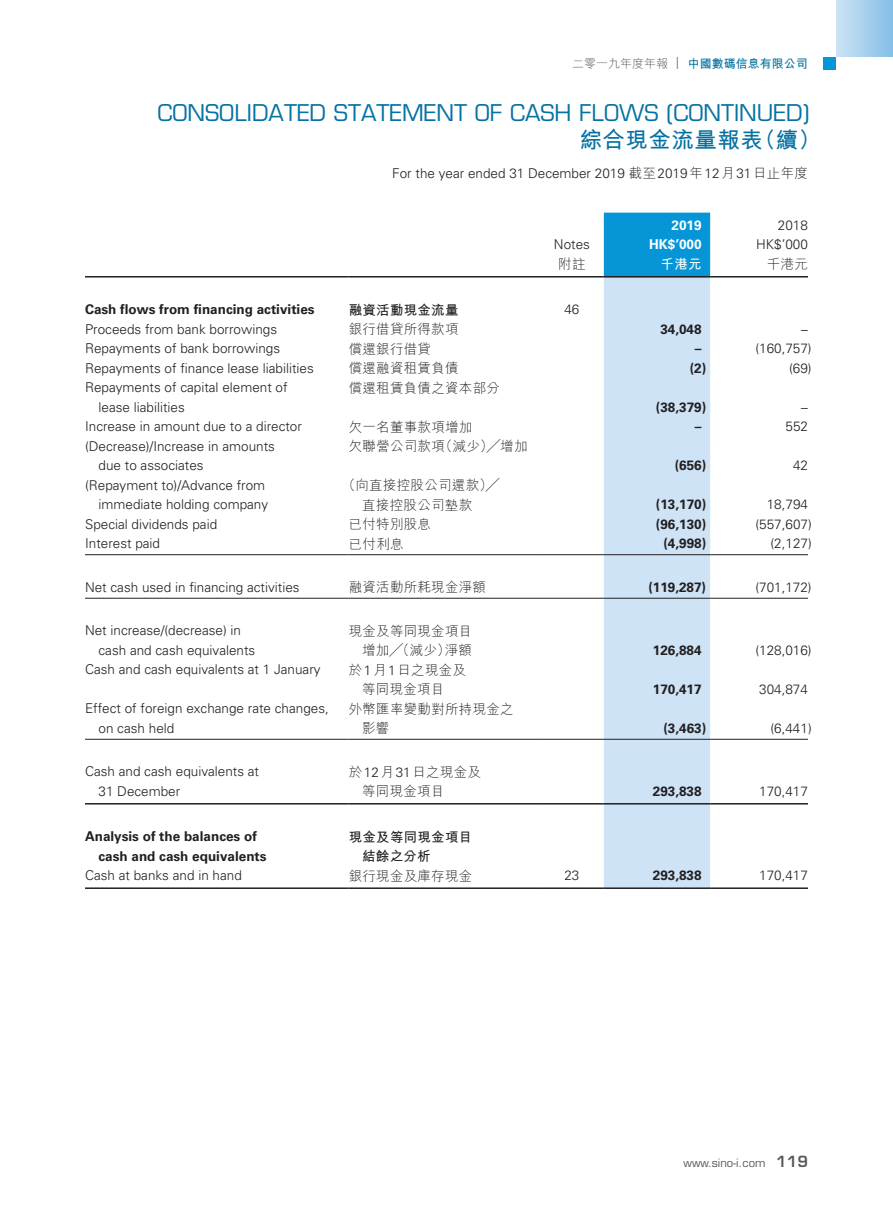
<style>
.page{position:relative;width:893px;height:1212px;background:#fff}
.page>*{position:absolute;margin:0;border:0;box-sizing:border-box;transform-origin:0 0}
.t1{font:22.5px "Eurostile LT Std";color:#0572a3}
.t2{font:700 22.5px "M Hei HK";letter-spacing:.02em;color:#0572a3}
.t3{font:300 13.5px/19.5px "Univers LT Std";color:#231f20}
.t4{font:300 13.5px/19.5px "M Hei HK";letter-spacing:.02em;color:#231f20;text-align:center}
.t5{font:700 13.5px/19.5px "Univers LT Std";color:#231f20}
.t6{font:700 13.5px/19.5px "M Hei HK";letter-spacing:.02em;color:#231f20}
.t7{font:700 13.5px "Univers LT Std";color:#fff}
.t8{font:700 13.5px "M Hei HK";color:#fff}
.t9{font:700 12px "M Hei HK";color:#0572a3}
.t10{font:11.25px "Eurostile LT Std";color:#57585a}
.s1{font-weight:300;color:#57585a}
.s2{font-family:"M Hei HK"}
.s3{font-family:"Univers LT Std"}
.s4{font-weight:600;font-size:15px}
</style>
<div class="page">
<div style="left:836px;top:0;width:57px;height:57px;background:linear-gradient(to right,#cce4f5,#85bfe7)"></div>
<div style="left:823px;top:57px;width:13px;height:13px;background:#0696d7"></div>
<div style="left:604px;top:213px;width:106px;height:63px;background:#0696d7"></div>
<div style="left:604px;top:277px;width:106px;height:610px;background:#cee3f5"></div>
<hr style="left:85px;top:276px;width:264px;height:1px;background:#231f20">
<hr style="left:349px;top:276px;width:191px;height:1px;background:#231f20">
<hr style="left:540px;top:276px;width:64px;height:1px;background:#231f20">
<hr style="left:604px;top:276px;width:106px;height:1px;background:#231f20">
<hr style="left:710px;top:276px;width:98px;height:1px;background:#231f20">
<hr style="left:85px;top:554px;width:264px;height:1px;background:#231f20">
<hr style="left:349px;top:554px;width:191px;height:1px;background:#231f20">
<hr style="left:540px;top:554px;width:64px;height:1px;background:#231f20">
<hr style="left:604px;top:554px;width:106px;height:1px;background:#231f20">
<hr style="left:710px;top:554px;width:98px;height:1px;background:#231f20">
<hr style="left:85px;top:598px;width:264px;height:1px;background:#231f20">
<hr style="left:349px;top:598px;width:191px;height:1px;background:#231f20">
<hr style="left:540px;top:598px;width:64px;height:1px;background:#231f20">
<hr style="left:604px;top:598px;width:106px;height:1px;background:#231f20">
<hr style="left:710px;top:598px;width:98px;height:1px;background:#231f20">
<hr style="left:85px;top:739px;width:264px;height:1px;background:#231f20">
<hr style="left:349px;top:739px;width:191px;height:1px;background:#231f20">
<hr style="left:540px;top:739px;width:64px;height:1px;background:#231f20">
<hr style="left:604px;top:739px;width:106px;height:1px;background:#231f20">
<hr style="left:710px;top:739px;width:98px;height:1px;background:#231f20">
<hr style="left:85px;top:803px;width:264px;height:1px;background:#231f20">
<hr style="left:349px;top:803px;width:191px;height:1px;background:#231f20">
<hr style="left:540px;top:803px;width:64px;height:1px;background:#231f20">
<hr style="left:604px;top:803px;width:106px;height:1px;background:#231f20">
<hr style="left:710px;top:803px;width:98px;height:1px;background:#231f20">
<hr style="left:85px;top:887px;width:264px;height:2px;background:#231f20">
<hr style="left:349px;top:887px;width:191px;height:2px;background:#231f20">
<hr style="left:540px;top:887px;width:64px;height:2px;background:#231f20">
<hr style="left:604px;top:887px;width:106px;height:2px;background:#231f20">
<hr style="left:710px;top:887px;width:98px;height:2px;background:#231f20">
<p class="t9" style="left:572px;top:55px;width:237px"><span class="s1">二零一九年度年報</span> <sup>|</sup> 中國數碼信息有限公司</p>
<h1 class="t1" style="left:157px;top:99px;width:30px">CONSOLIDATED</h1>
<h1 class="t1" style="left:334px;top:99px;width:31px">STATEMENT</h1>
<h1 class="t1" style="left:475px;top:99px;width:67px">OF CASH</h1>
<h1 class="t1" style="left:579px;top:99px;width:110px">FLOWS (CONTINUED</h1>
<h1 class="t1" style="left:803px;top:99px;width:9px">)</h1>
<h1 class="t2" style="left:580px;top:123px;width:243px">綜合現金流量報表（續）</h1>
<p class="t3" style="left:392px;top:163px;width:417px">For the year ended 31 December 2019 <span class="s2">截至</span>2019<span class="s2">年</span>12<span class="s2">月</span>31<span class="s2">日止年度</span></p>
<p class="t7" style="left:672px;top:217px;width:32px">2019</p>
<p class="t3" style="left:778px;top:215px;width:32px">2018</p>
<p class="t3" style="left:554px;top:235px;width:38px">Notes</p>
<p class="t7" style="left:649px;top:237px;width:54px">HK$’000</p>
<p class="t3" style="left:756px;top:235px;width:53px">HK$’000</p>
<p class="t4" style="left:558px;top:254px;width:29px">附註</p>
<p class="t8" style="left:661px;top:255px;width:43px">千港元</p>
<p class="t4" style="left:767px;top:254px;width:43px">千港元</p>
<p class="t5" style="left:85px;top:300px;width:231px">Cash flows from financing activities</p>
<p class="t6" style="left:349px;top:299px;width:111px">融資活動現金流量</p>
<p class="t3" style="left:564px;top:300px;width:17px">46</p>
<p class="t3" style="left:85px;top:319px;width:194px">Proceeds from bank borrowings</p>
<p class="t4" style="left:349px;top:319px;width:111px">銀行借貸所得款項</p>
<p class="t5" style="left:660px;top:319px;width:43px">34,048</p>
<p class="t3" style="left:801px;top:319px;width:8px">–</p>
<p class="t3" style="left:85px;top:339px;width:197px">Repayments of bank borrowings</p>
<p class="t4" style="left:349px;top:339px;width:84px">償還銀行借貸</p>
<p class="t5" style="left:695px;top:339px;width:8px">–</p>
<p class="t3" style="left:755px;top:339px;width:58px">(160,757)</p>
<p class="t3" style="left:85px;top:358px;width:230px">Repayments of finance lease liabilities</p>
<p class="t4" style="left:349px;top:358px;width:111px">償還融資租賃負債</p>
<p class="t5" style="left:690px;top:358px;width:18px">(2)</p>
<p class="t3" style="left:789px;top:358px;width:24px">(69)</p>
<p class="t3" style="left:99px;top:378px;width:191px;text-indent:-14px">Repayments of capital element of lease liabilities</p>
<p class="t4" style="left:349px;top:378px;width:153px">償還租賃負債之資本部分</p>
<p class="t5" style="left:656px;top:397px;width:52px">(38,379)</p>
<p class="t3" style="left:801px;top:397px;width:8px">–</p>
<p class="t3" style="left:85px;top:417px;width:218px">Increase in amount due to a director</p>
<p class="t4" style="left:349px;top:417px;width:125px">欠一名董事款項增加</p>
<p class="t5" style="left:695px;top:417px;width:8px">–</p>
<p class="t3" style="left:785px;top:417px;width:24px">552</p>
<p class="t3" style="left:99px;top:436px;width:178px;text-indent:-14px">(Decrease)/Increase in amounts due to associates</p>
<p class="t4" style="left:349px;top:436px;width:180px">欠聯營公司款項（減少）╱增加</p>
<p class="t5" style="left:675px;top:456px;width:33px">(656)</p>
<p class="t3" style="left:793px;top:456px;width:17px">42</p>
<p class="t3" style="left:85px;top:475px;width:185px;text-align:right">(Repayment to)/Advance from immediate holding company</p>
<p class="t4" style="left:342px;top:475px;width:159px">（向直接控股公司還款）╱直接控股公司墊款</p>
<p class="t5" style="left:656px;top:495px;width:52px">(13,170)</p>
<p class="t3" style="left:767px;top:495px;width:43px">18,794</p>
<p class="t3" style="left:85px;top:514px;width:134px">Special dividends paid</p>
<p class="t4" style="left:349px;top:514px;width:84px">已付特別股息</p>
<p class="t5" style="left:656px;top:514px;width:52px">(96,130)</p>
<p class="t3" style="left:755px;top:514px;width:58px">(557,607)</p>
<p class="t3" style="left:85px;top:534px;width:77px">Interest paid</p>
<p class="t4" style="left:349px;top:534px;width:56px">已付利息</p>
<p class="t5" style="left:663px;top:534px;width:44px">(4,998)</p>
<p class="t3" style="left:770px;top:534px;width:43px">(2,127)</p>
<p class="t3" style="left:85px;top:577px;width:216px">Net cash used in financing activities</p>
<p class="t4" style="left:349px;top:577px;width:139px">融資活動所耗現金淨額</p>
<p class="t5" style="left:648px;top:577px;width:59px">(119,287)</p>
<p class="t3" style="left:755px;top:577px;width:58px">(701,172)</p>
<p class="t3" style="left:99px;top:621px;width:158px;text-indent:-14px">Net increase/(decrease) in cash and cash equivalents</p>
<p class="t4" style="left:349px;top:621px;width:125px;text-align:right">現金及等同現金項目增加╱（減少）淨額</p>
<p class="t5" style="left:653px;top:640px;width:50px">126,884</p>
<p class="t3" style="left:755px;top:640px;width:58px">(128,016)</p>
<p class="t3" style="left:85px;top:660px;width:237px">Cash and cash equivalents at 1 January</p>
<p class="t4" style="left:349px;top:660px;width:119px">於<span class="s3">1</span>月<span class="s3">1</span>日之現金及等同現金項目</p>
<p class="t3" style="left:99px;top:699px;width:232px;text-indent:-14px">Effect of foreign exchange rate changes, on cash held</p>
<p class="t4" style="left:362px;top:699px;width:153px;text-align:left;text-indent:-13px">外幣匯率變動對所持現金之影響</p>
<p class="t3" style="left:99px;top:762px;width:162px;text-indent:-14px">Cash and cash equivalents at<br>31 December</p>
<p class="t4" style="left:362px;top:762px;width:120px;text-align:left;text-indent:-14px">於<span class="s3">12</span>月<span class="s3">31</span>日之現金及等同現金項目</p>
<p class="t5" style="left:653px;top:679px;width:50px">170,417</p>
<p class="t3" style="left:759px;top:679px;width:50px">304,874</p>
<p class="t5" style="left:663px;top:718px;width:44px">(3,463)</p>
<p class="t3" style="left:770px;top:718px;width:43px">(6,441)</p>
<p class="t5" style="left:653px;top:781px;width:50px">293,838</p>
<p class="t3" style="left:759px;top:781px;width:50px">170,417</p>
<p class="t5" style="left:99px;top:827px;width:170px;text-indent:-14px">Analysis of the balances of cash and cash equivalents</p>
<p class="t6" style="left:362px;top:826px;width:112px;text-indent:-14px">現金及等同現金項目結餘之分析</p>
<p class="t3" style="left:85px;top:866px;width:158px">Cash at banks and in hand</p>
<p class="t4" style="left:349px;top:866px;width:125px">銀行現金及庫存現金</p>
<p class="t3" style="left:564px;top:866px;width:17px">23</p>
<p class="t5" style="left:653px;top:866px;width:50px">293,838</p>
<p class="t3" style="left:759px;top:866px;width:50px">170,417</p>
<p class="t10" style="left:683px;top:1156px;width:126px">WWW.SINO-I.COM <span class="s4">119</span></p>
</div>
